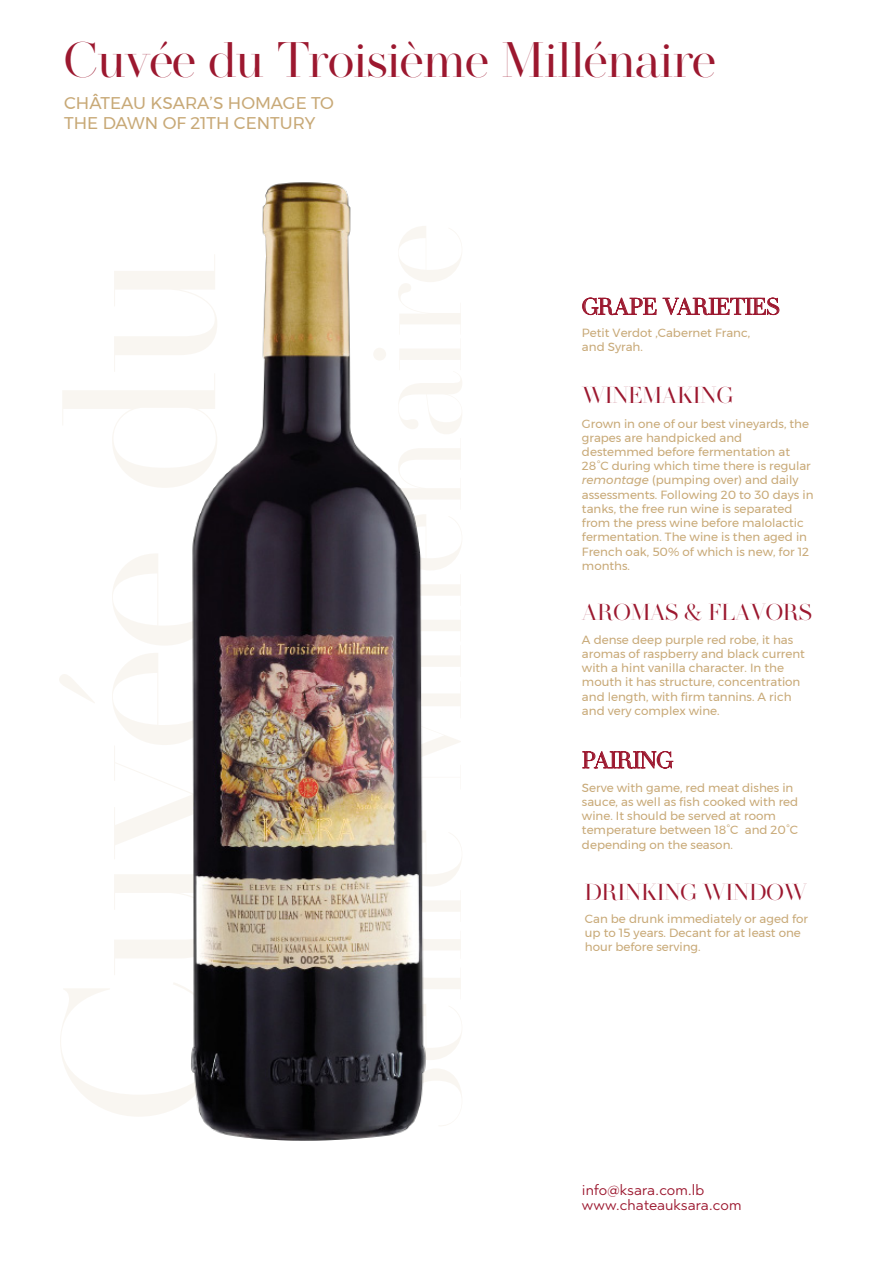
<style>
.page{position:relative;width:893px;height:1263px;background:#fff}
.page>*{position:absolute;margin:0;border:0;box-sizing:border-box;transform-origin:0 0}
.t1{font:49.8px "MADESAONARA";color:#9c182f}
.t2{font:22.95px "MADESAONARA";color:#9c182f}
.t3{font:16.95px/20.2px "Montserrat";color:#c8a977}
.t4{font:15px/15px "Abrade";color:#9c182f}
.t5{font:11.85px/14.2px "Montserrat";color:#c8a977}
.s1{font-style:italic}
</style>
<div class="page">
<img style="left:191px;top:182px;width:235px;height:959px">
<svg style="left:582px;top:298px;width:74px;height:17px"></svg>
<svg style="left:663px;top:298px;width:116px;height:17px"></svg>
<svg style="left:582px;top:751px;width:91px;height:17px"></svg>
<h1 class="t1" style="left:64px;top:31px;width:653px">Cuvée du Troisième Millénaire</h1>
<h3 class="t3" style="left:64px;top:92px;width:271px">CHÂTEAU KSARA’S HOMAGE TO<br>THE DAWN OF 21TH CENTURY</h3>
<h2 class="t2" style="left:582px;top:293px;width:199px">GRAPE VARIETIES</h2>
<p class="t5" style="left:582px;top:326px;width:170px">Petit Verdot ,Cabernet Franc, and Syrah.</p>
<h2 class="t2" style="left:582px;top:382px;width:152px">WINEMAKING</h2>
<p class="t5" style="left:582px;top:416px;width:233px">Grown in one of our best vineyards, the grapes are handpicked and destemmed before fermentation at 28°C during which time there is regular <span class="s1">remontage</span> (pumping over) and daily assessments. Following 20 to 30 days in tanks, the free run wine is separated from the press wine before malolactic fermentation. The wine is then aged in French oak, 50% of which is new, for 12 months.</p>
<h2 class="t2" style="left:582px;top:599px;width:231px">AROMAS &amp; FLAVORS</h2>
<p class="t5" style="left:582px;top:632px;width:224px">A dense deep purple red robe, it has aromas of raspberry and black current with a hint vanilla character. In the mouth it has structure, concentration and length, with firm tannins. A rich and very complex wine.</p>
<h2 class="t2" style="left:582px;top:747px;width:92px">PAIRING</h2>
<p class="t5" style="left:582px;top:780px;width:218px">Serve with game, red meat dishes in sauce, as well as fish cooked with red wine. It should be served at room temperature between 18°C and 20°C depending on the season.</p>
<h2 class="t2" style="left:585px;top:879px;width:223px">DRINKING WINDOW</h2>
<p class="t5" style="left:585px;top:911px;width:225px">Can be drunk immediately or aged for up to 15 years. Decant for at least one hour before serving.</p>
<p class="t4" style="left:582px;top:1182px;width:161px">info@ksara.com.lb www.chateauksara.com</p>
</div>
